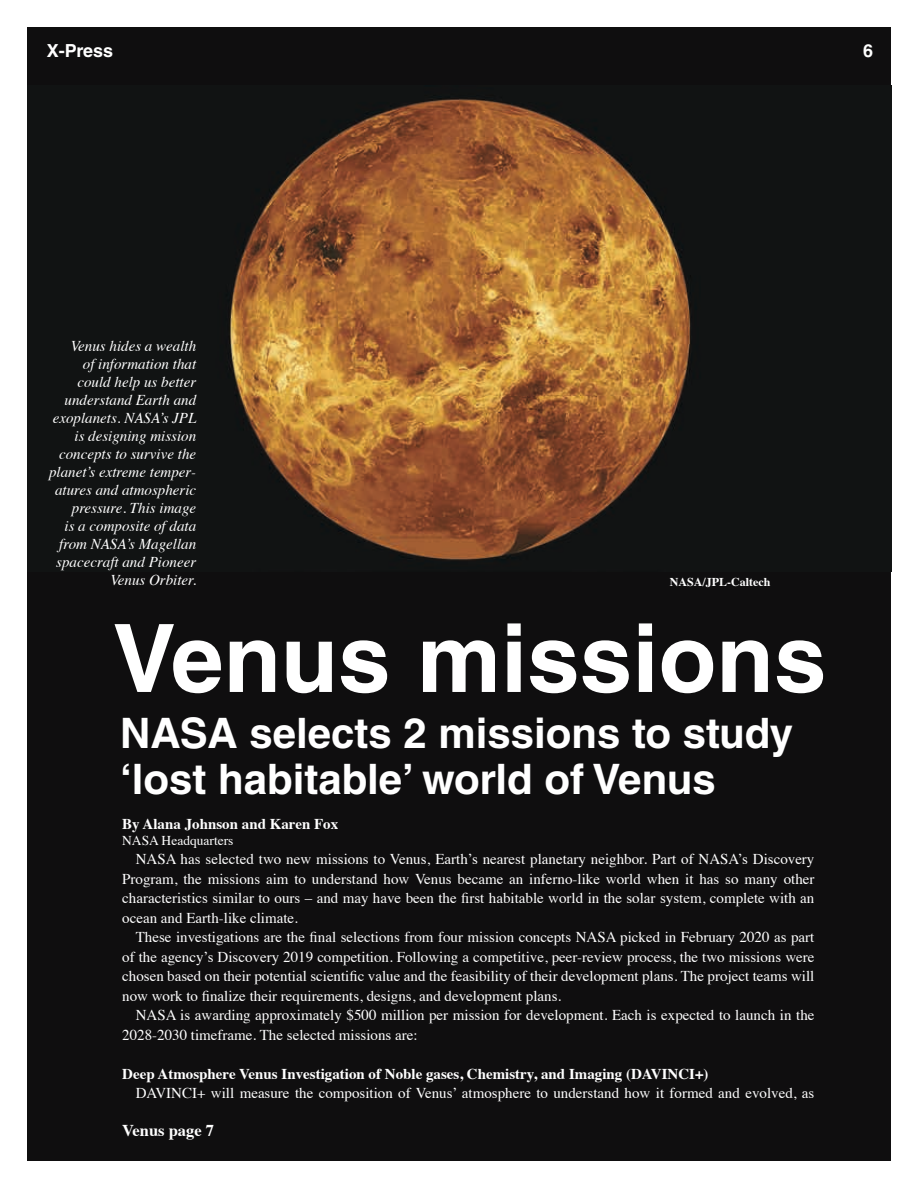
<style>
.page{position:relative;width:918px;height:1188px;background:#fff}
.page>*{position:absolute;margin:0;border:0;box-sizing:border-box;transform-origin:0 0}
.t1{font:700 94.5px "Helvetica LT Std";color:#fff}
.t2{font:700 42px/46.5px "Helvetica LT Std";color:#fff}
.t3{font:700 18px "Helvetica LT Std";letter-spacing:-.01em;color:#fff}
.t4{font:700 16.5px "Times";color:#fff}
.Normal__Web{font:15px/19.5px "Times";color:#fff;text-align:justify}
.t5{font:italic 15px/18px "Times";color:#fff;text-align:right}
.Normal__Web-2{font:700 15px "Times";color:#fff}
.Normal__Web-3{font:13.5px "Times";color:#fff}
.t6{font:700 12px "Times";color:#fff}
</style>
<div class="page">
<div style="left:27px;top:27px;width:864px;height:1134px;background:#0f0e0f"></div>
<img style="left:228px;top:98px;width:463px;height:463px">
<p class="t3" style="left:47px;top:40px;width:68px">X-Press</p>
<p class="t3" style="left:863px;top:40px;width:12px">6</p>
<p class="t5" style="left:49px;top:336px;width:149px">Venus hides a wealth<br>of information that could help us better understand Earth and exoplanets. NASA’s JPL is designing mission concepts to survive the planet’s extreme temper&shy;atures and atmospheric pressure. This image<br>is a composite of data from NASA’s Magellan spacecraft and Pioneer<br>Venus Orbiter.</p>
<p class="t6" style="left:670px;top:570px;width:102px">NASA/JPL-Caltech</p>
<p class="t1" style="left:113px;top:601px;width:715px">Venus missions</p>
<p class="t2" style="left:120px;top:709px;width:674px">NASA selects 2 missions to study ‘lost habitable’ world of Venus</p>
<p class="Normal__Web-2" style="left:122px;top:809px;width:218px">By Alana Johnson and Karen Fox</p>
<p class="Normal__Web-3" style="left:122px;top:828px;width:113px">NASA Headquarters</p>
<p class="Normal__Web" style="left:122px;top:848px;width:694px;text-indent:14px">NASA has selected two new missions to Venus, Earth’s nearest planetary neighbor. Part of NASA’s Discovery Program, the missions aim to understand how Venus became an inferno-like world when it has so many other characteristics similar to ours – and may have been the first habitable world in the solar system, complete with an ocean and Earth-like climate.</p>
<p class="Normal__Web" style="left:122px;top:926px;width:694px;text-indent:14px">These investigations are the final selections from four mission concepts NASA picked in February 2020 as part of the agency’s Discovery 2019 competition. Following a competitive, peer-review process, the two missions were chosen based on their potential scientific value and the feasibility of their development plans. The project teams will now work to finalize their requirements, designs, and development plans.</p>
<p class="Normal__Web" style="left:122px;top:1004px;width:694px;text-indent:14px">NASA is awarding approximately $500 million per mission for development. Each is expected to launch in the<br>2028-2030 timeframe. The selected missions are:</p>
<p class="Normal__Web-2" style="left:122px;top:1059px;width:588px">Deep Atmosphere Venus Investigation of Noble gases, Chemistry, and Imaging (DAVINCI+)</p>
<p class="Normal__Web" style="left:136px;top:1082px;width:680px">DAVINCI+ will measure the composition of Venus’ atmosphere to understand how it formed and evolved, as</p>
<p class="t4" style="left:122px;top:1114px;width:93px">Venus page 7</p>
</div>
